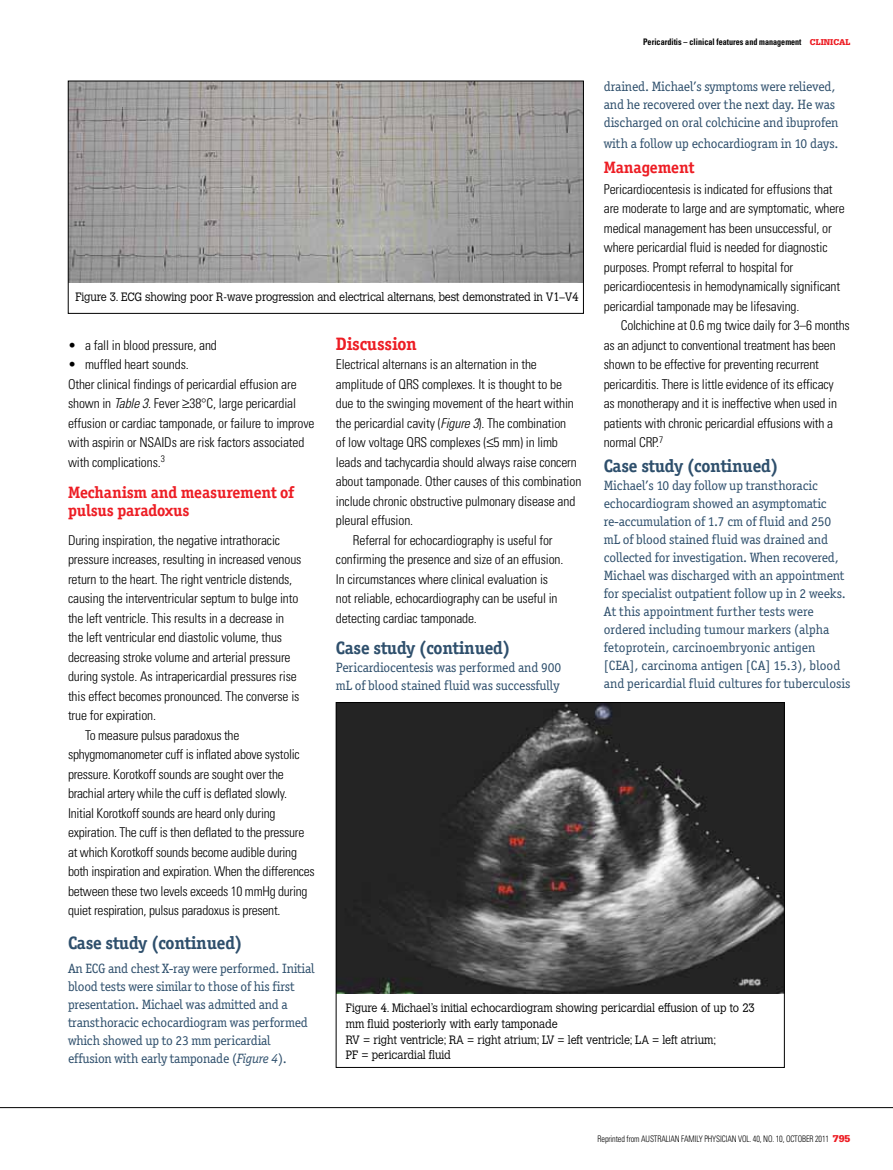
<style>
.page{position:relative;width:893px;height:1170px;background:#fff}
.page>*{position:absolute;margin:0;border:0;box-sizing:border-box;transform-origin:0 0}
.t1{font:700 18px "Officina Ser ITC";letter-spacing:-.01em;color:#2e4f6c}
.t2{font:700 18px "Officina Ser ITC";letter-spacing:-.01em;color:#ed1d24}
.t3{font:700 16.5px/18px "Officina Ser ITC";letter-spacing:-.01em;color:#ed1d24}
.t4{font:300 condensed 13.5px/19.5px "Univers LT";letter-spacing:-.01em;color:#000}
.t5{font:13.5px/18px "Officina Ser ITC";letter-spacing:-.01em;color:#2e4f6c}
.t6{font:300 12px/15.8px "Calvert";letter-spacing:-.01em;color:#000;scale:.9 1}
.t7{font:300 condensed 9px "Univers LT";letter-spacing:-.015em;color:#000;scale:.9 1}
.t8{font:700 condensed 9px "Univers LT";color:#000;scale:.9 1}
.s1{font-family:"Serifa LT";font-weight:900;font-stretch:normal;color:#ed1d24}
.s2{font-style:italic}
.s3{font-family:"Serifa LT";font-weight:900;font-stretch:normal;font-size:10.5px;color:#ed1d24}
</style>
<div class="page">
<img style="left:70px;top:83px;width:512px;height:200px">
<img style="left:338px;top:704px;width:444px;height:289px">
<hr style="left:0;top:1107px;width:893px;height:1px;background:#000">
<p class="t8" style="left:643px;top:36px;width:232px">Pericarditis – clinical features and management <span class="s1">CLINICAL</span></p>
<p class="t5" style="left:604px;top:78px;width:236px">drained. Michael’s symptoms were relieved, and he recovered over the next day. He was discharged on oral colchicine and ibuprofen</p>
<p class="t5" style="left:604px;top:135px;width:236px">with a follow up echocardiogram in 10 days.</p>
<p class="t3" style="left:604px;top:158px;width:92px">Management</p>
<p class="t4" style="left:604px;top:179px;width:243px">Pericardiocentesis is indicated for effusions that are moderate to large and are symptomatic, where medical management has been unsuccessful, or where pericardial fluid is needed for diagnostic purposes. Prompt referral to hospital for pericardiocentesis in hemodynamically significant pericardial tamponade may be lifesaving.</p>
<p class="t4" style="left:604px;top:315px;width:247px;text-indent:17px">Colchichine at 0.6 mg twice daily for 3–6 months as an adjunct to conventional treatment has been shown to be effective for preventing recurrent pericarditis. There is little evidence of its efficacy<br>as monotherapy and it is ineffective when used in patients with chronic pericardial effusions with a normal CRP.<sup>7</sup></p>
<h1 class="t1" style="left:604px;top:455px;width:176px">Case study (continued)</h1>
<p class="t5" style="left:604px;top:476px;width:248px">Michael’s 10 day follow up transthoracic echocardiogram showed an asymptomatic re-accumulation of 1.7 cm of fluid and 250 mL of blood stained fluid was drained and collected for investigation. When recovered, Michael was discharged with an appointment for specialist outpatient follow up in 2 weeks.<br>At this appointment further tests were ordered including tumour markers (alpha fetoprotein, carcinoembryonic antigen [CEA], carcinoma antigen [CA] 15.3), blood and pericardial fluid cultures for tuberculosis</p>
<p class="t6" style="left:75px;top:289px;width:560px">Figure 3. ECG showing poor R-wave progression and electrical alternans, best demonstrated in V1–V4</p>
<h1 class="t2" style="left:336px;top:332px;width:83px">Discussion</h1>
<p class="t4" style="left:336px;top:355px;width:202px">Electrical alternans is an alternation in the</p>
<p class="t4" style="left:336px;top:374px;width:228px">amplitude of QRS complexes. It is thought to be</p>
<p class="t4" style="left:336px;top:394px;width:240px">due to the swinging movement of the heart within</p>
<p class="t4" style="left:336px;top:413px;width:232px">the pericardial cavity (<span class="s2">Figure 3</span>). The combination</p>
<p class="t4" style="left:336px;top:433px;width:224px">of low voltage QRS complexes (≤5 mm) in limb</p>
<p class="t4" style="left:336px;top:452px;width:242px">leads and tachycardia should always raise concern</p>
<p class="t4" style="left:336px;top:472px;width:247px">about tamponade. Other causes of this combination</p>
<p class="t4" style="left:336px;top:491px;width:241px">include chronic obstructive pulmonary disease and</p>
<p class="t4" style="left:336px;top:510px;width:79px">pleural effusion.</p>
<p class="t4" style="left:353px;top:530px;width:201px">Referral for echocardiography is useful for</p>
<p class="t4" style="left:336px;top:549px;width:229px">confirming the presence and size of an effusion.</p>
<p class="t4" style="left:336px;top:569px;width:214px">In circumstances where clinical evaluation is</p>
<p class="t4" style="left:336px;top:588px;width:223px">not reliable, echocardiography can be useful in</p>
<p class="t4" style="left:336px;top:608px;width:143px">detecting cardiac tamponade.</p>
<h1 class="t1" style="left:336px;top:636px;width:176px">Case study (continued)</h1>
<p class="t5" style="left:336px;top:658px;width:227px">Pericardiocentesis was performed and 900 mL of blood stained fluid was successfully</p>
<p class="t4" style="left:68px;top:335px;width:150px">• a fall in blood pressure, and</p>
<p class="t4" style="left:68px;top:355px;width:248px">• muffled heart sounds.<br>Other clinical findings of pericardial effusion are shown in <span class="s2">Table 3</span>. Fever ≥38°C, large pericardial effusion or cardiac tamponade, or failure to improve with aspirin or NSAIDs are risk factors associated with complications.<sup>3</sup></p>
<p class="t3" style="left:68px;top:483px;width:228px">Mechanism and measurement of pulsus paradoxus</p>
<p class="t4" style="left:68px;top:530px;width:214px">During inspiration, the negative intrathoracic</p>
<p class="t4" style="left:68px;top:550px;width:235px">pressure increases, resulting in increased venous</p>
<p class="t4" style="left:68px;top:569px;width:226px">return to the heart. The right ventricle distends,</p>
<p class="t4" style="left:68px;top:589px;width:232px">causing the interventricular septum to bulge into</p>
<p class="t4" style="left:68px;top:608px;width:218px">the left ventricle. This results in a decrease in</p>
<p class="t4" style="left:68px;top:628px;width:216px">the left ventricular end diastolic volume, thus</p>
<p class="t4" style="left:68px;top:647px;width:224px">decreasing stroke volume and arterial pressure</p>
<p class="t4" style="left:68px;top:666px;width:230px">during systole. As intrapericardial pressures rise</p>
<p class="t4" style="left:68px;top:686px;width:233px">this effect becomes pronounced. The converse is</p>
<p class="t4" style="left:68px;top:705px;width:90px">true for expiration.</p>
<p class="t4" style="left:85px;top:725px;width:156px">To measure pulsus paradoxus the</p>
<p class="t4" style="left:68px;top:744px;width:233px">sphygmomanometer cuff is inflated above systolic</p>
<p class="t4" style="left:68px;top:764px;width:217px">pressure. Korotkoff sounds are sought over the</p>
<p class="t4" style="left:68px;top:783px;width:221px">brachial artery while the cuff is deflated slowly.</p>
<p class="t4" style="left:68px;top:803px;width:209px">Initial Korotkoff sounds are heard only during</p>
<p class="t4" style="left:68px;top:822px;width:238px">expiration. The cuff is then deflated to the pressure</p>
<p class="t4" style="left:68px;top:842px;width:230px">at which Korotkoff sounds become audible during</p>
<p class="t4" style="left:68px;top:861px;width:248px">both inspiration and expiration. When the differences</p>
<p class="t4" style="left:68px;top:881px;width:241px">between these two levels exceeds 10 mmHg during</p>
<p class="t4" style="left:68px;top:900px;width:214px">quiet respiration, pulsus paradoxus is present.</p>
<h1 class="t1" style="left:68px;top:932px;width:176px">Case study (continued)</h1>
<p class="t5" style="left:68px;top:959px;width:248px">An ECG and chest X-ray were performed. Initial blood tests were similar to those of his first presentation. Michael was admitted and a transthoracic echocardiogram was performed which showed up to 23 mm pericardial effusion with early tamponade (<span class="s2">Figure 4</span>).</p>
<p class="t6" style="left:346px;top:1000px;width:456px">Figure 4. Michael’s initial echocardiogram showing pericardial effusion of up to 23 mm fluid posteriorly with early tamponade<br>RV = right ventricle; RA = right atrium; LV = left ventricle; LA = left atrium;<br>PF = pericardial fluid</p>
<p class="t7" style="left:598px;top:1133px;width:282px">Reprinted from Australian Fami ly Physician Vol. 40, No. 10, October 2011 <span class="s3">795</span></p>
</div>
